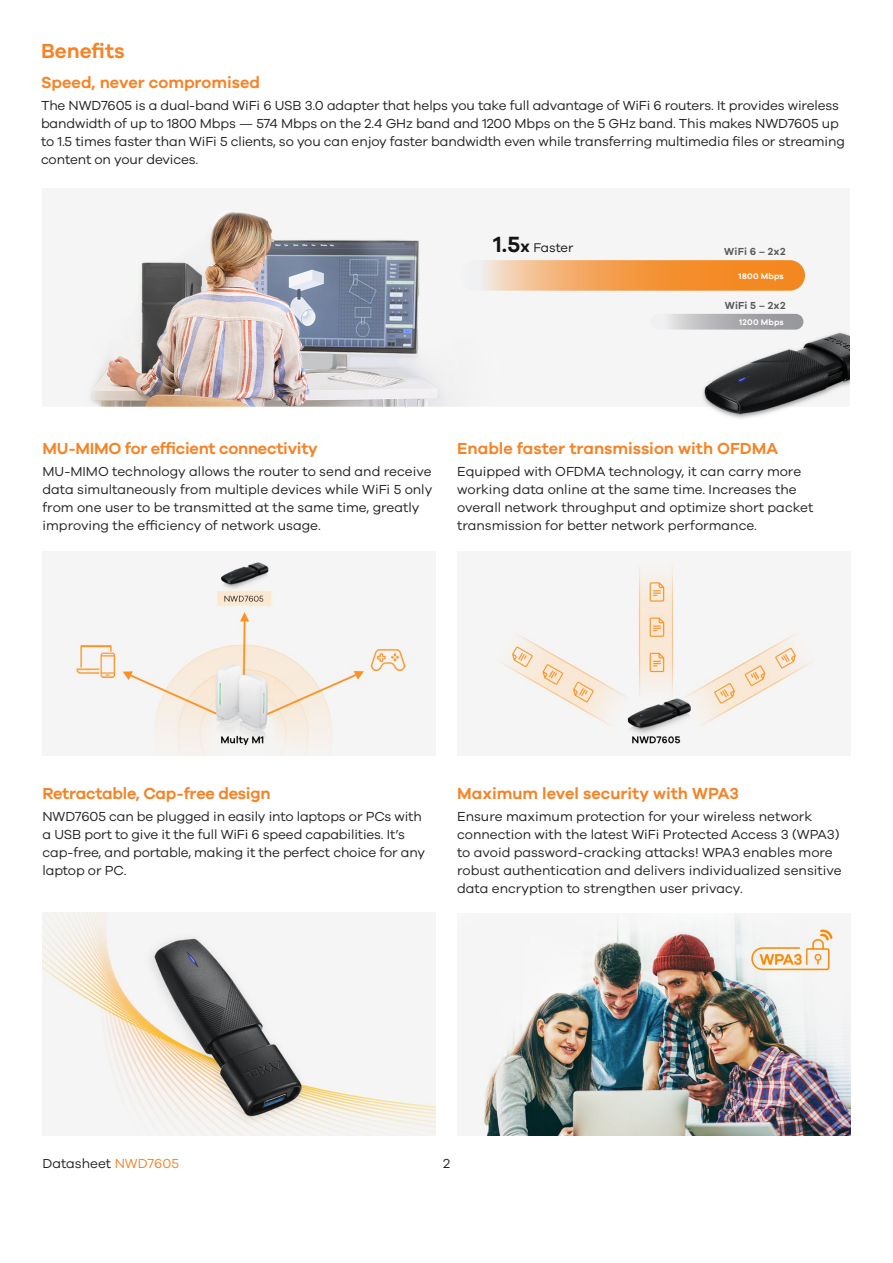
<style>
.page{position:relative;width:893px;height:1263px;background:#fff}
.page>*{position:absolute;margin:0;border:0;box-sizing:border-box;transform-origin:0 0}
.t1{font:600 21px "Galano Grotesque";color:#f58427}
.brand_2_0_intro_bene{font:600 16.5px "Galano Grotesque";color:#f58427}
.brand_2_0_intro_bene-2{font:13.5px/18px "Galano Grotesque";letter-spacing:-.005em;color:#231f20}
.t2{font:12.9px "Galano Grotesque";color:#141413}
.t3{font:600 10.5px "Galano Grotesque";letter-spacing:.02em;color:#585a5c}
.t4{font:600 8.4px "Galano Grotesque";letter-spacing:.025em;color:#fff}
.s1{font-weight:600;font-size:22.8px}
.s2{font-weight:600;font-size:16.8px}
.s3{color:#f58427}
</style>
<div class="page">
<img style="left:43px;top:913px;width:393px;height:223px">
<img style="left:75px;top:561px;width:333px;height:195px">
<img style="left:495px;top:561px;width:322px;height:184px">
<img style="left:461px;top:914px;width:389px;height:222px">
<img style="left:84px;top:209px;width:766px;height:210px">
<svg style="left:460px;top:260px;width:345px;height:31px;background:#f3a75e"></svg>
<svg style="left:651px;top:314px;width:152px;height:16px;background:#b8b8bb"></svg>
<p class="t1" style="left:41px;top:38px;width:85px">Benefits</p>
<p class="brand_2_0_intro_bene" style="left:41px;top:72px;width:221px">Speed, never compromised</p>
<p class="brand_2_0_intro_bene-2" style="left:41px;top:96px;width:805px">The NWD7605 is a dual-band WiFi 6 USB 3.0 adapter that helps you take full advantage of WiFi 6 routers. It provides wireless bandwidth of up to 1800 Mbps — 574 Mbps on the 2.4 GHz band and 1200 Mbps on the 5 GHz band. This makes NWD7605 up to 1.5 times faster than WiFi 5 clients, so you can enjoy faster bandwidth even while transferring multimedia files or streaming content on your devices.</p>
<p class="t2" style="left:493px;top:240px;width:81px"><span class="s1">1.5</span><span class="s2">x</span> Faster</p>
<p class="t3" style="left:724px;top:245px;width:63px">WiFi 6 – 2x2</p>
<p class="t4" style="left:739px;top:271px;width:47px">1800 Mbps</p>
<p class="t3" style="left:725px;top:299px;width:62px">WiFi 5 – 2x2</p>
<p class="t4" style="left:739px;top:317px;width:46px">1200 Mbps</p>
<p class="brand_2_0_intro_bene" style="left:43px;top:438px;width:277px">MU-MIMO for efficient connectivity</p>
<p class="brand_2_0_intro_bene-2" style="left:43px;top:462px;width:391px">MU-MIMO technology allows the router to send and receive data simultaneously from multiple devices while WiFi 5 only from one user to be transmitted at the same time, greatly improving the efficiency of network usage.</p>
<p class="brand_2_0_intro_bene" style="left:457px;top:438px;width:323px">Enable faster transmission with OFDMA</p>
<p class="brand_2_0_intro_bene-2" style="left:457px;top:462px;width:358px">Equipped with OFDMA technology, it can carry more working data online at the same time. Increases the overall network throughput and optimize short packet transmission for better network performance.</p>
<p class="brand_2_0_intro_bene" style="left:43px;top:783px;width:230px">Retractable, Cap-free design</p>
<p class="brand_2_0_intro_bene-2" style="left:43px;top:807px;width:381px">NWD7605 can be plugged in easily into laptops or PCs with</p>
<p class="brand_2_0_intro_bene-2" style="left:43px;top:825px;width:384px">a USB port to give it the full WiFi 6 speed capabilities. It’s cap-free, and portable, making it the perfect choice for any laptop or PC.</p>
<p class="brand_2_0_intro_bene" style="left:457px;top:783px;width:283px">Maximum level security with WPA3</p>
<p class="brand_2_0_intro_bene-2" style="left:457px;top:807px;width:386px">Ensure maximum protection for your wireless network connection with the latest WiFi Protected Access 3 (WPA3) to avoid password-cracking attacks! WPA3 enables more robust authentication and delivers individualized sensitive data encryption to strengthen user privacy.</p>
<p class="brand_2_0_intro_bene-2" style="left:43px;top:1154px;width:138px">Datasheet <span class="s3">NWD7605</span></p>
<p class="brand_2_0_intro_bene-2" style="left:443px;top:1154px;width:8px">2</p>
</div>
